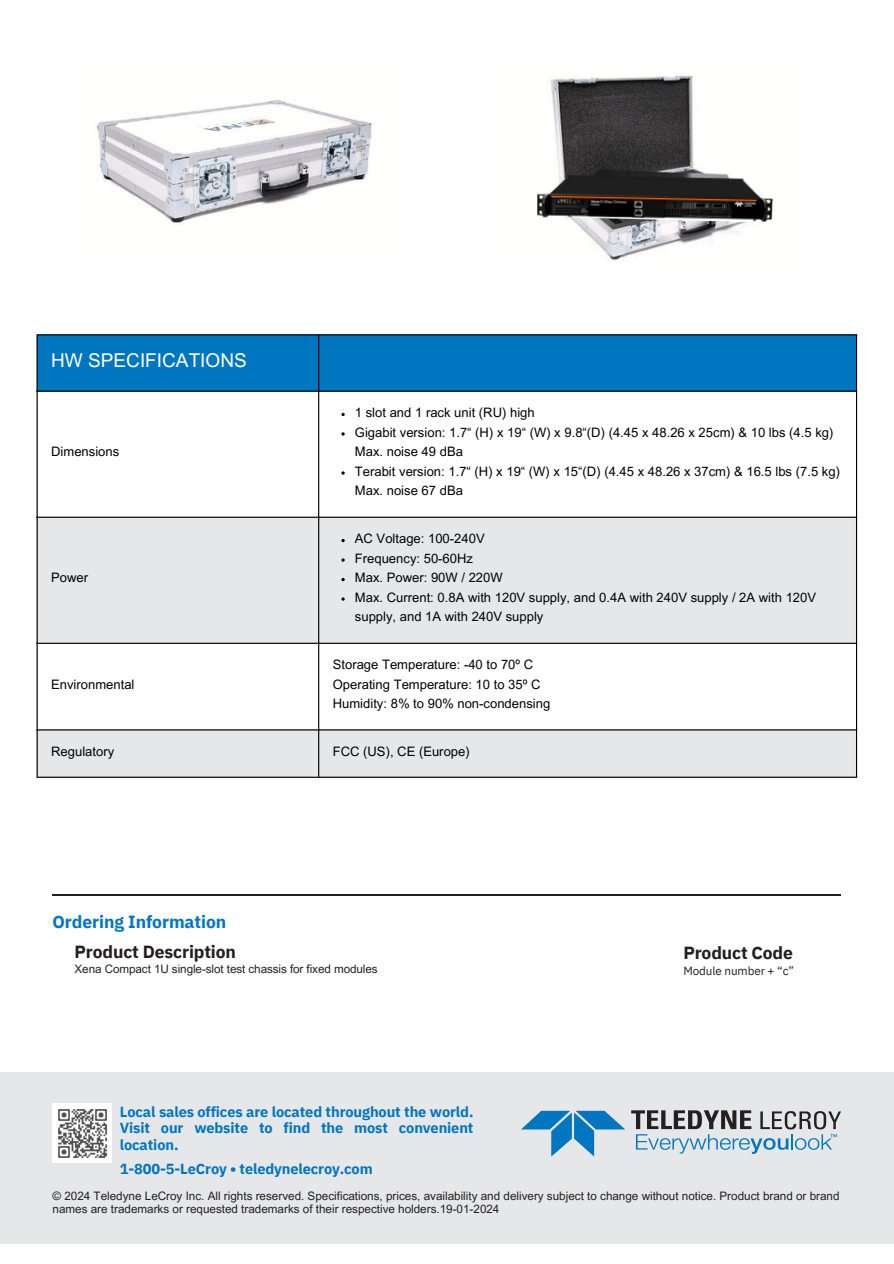
<style>
.page{position:relative;width:894px;height:1264px;background:#fff}
.page>*{position:absolute;margin:0;border:0;box-sizing:border-box;transform-origin:0 0}
.t1{font:19.05px "Arial MT Pro";color:#fff}
.t2{font:700 17.55px "IBM Plex Sans";letter-spacing:-.01em;color:#231f20}
.t3{font:700 17.55px "IBM Plex Sans";letter-spacing:-.005em;color:#0076c0}
.t4{font:700 14.55px/16.4px "IBM Plex Sans";letter-spacing:-.01em;color:#0076c0;text-align:justify}
.t5{font:13.05px/19.5px "Arial MT Pro";color:#000}
.t6{font:11.7px/13.2px "Arial MT Pro";color:#231f20}
.t7{font:11.7px "IBM Plex Sans";letter-spacing:-.005em;color:#231f20}
</style>
<div class="page">
<div style="left:0;top:1072px;width:893px;height:184px;background:#e6e7e8"></div>
<svg style="left:631px;top:1110px;width:209px;height:43px"></svg>
<svg style="left:521px;top:1110px;width:104px;height:46px"></svg>
<hr style="left:53px;top:893px;width:787px;height:2px;background:#231f20">
<div style="left:38px;top:335px;width:817px;height:55px;background:#0076c0"></div>
<div style="left:38px;top:518px;width:817px;height:258px;background:#e6e7e8"></div>
<svg style="left:38px;top:644px;width:817px;height:85px"></svg>
<hr style="left:37px;top:335px;width:1px;height:441px;background:#000">
<hr style="left:318px;top:335px;width:1px;height:441px;background:#000">
<hr style="left:855px;top:335px;width:1px;height:441px;background:#000">
<hr style="left:37px;top:334px;width:819px;height:1px;background:#000">
<hr style="left:37px;top:390px;width:819px;height:2px;background:#000">
<hr style="left:37px;top:516px;width:819px;height:2px;background:#000">
<hr style="left:37px;top:642px;width:819px;height:2px;background:#000">
<hr style="left:37px;top:729px;width:819px;height:1px;background:#000">
<hr style="left:37px;top:776px;width:819px;height:1px;background:#000">
<img style="left:96px;top:99px;width:276px;height:126px">
<img style="left:550px;top:75px;width:143px;height:53px">
<img style="left:537px;top:128px;width:236px;height:134px">
<div style="left:53px;top:1103px;width:59px;height:59px;background:#fff"></div>
<img style="left:58px;top:1109px;width:49px;height:49px">
<h1 class="t1" style="left:51px;top:353px;width:197px">HW SPECIFICATIONS</h1>
<p class="t5" style="left:51px;top:443px;width:70px">Dimensions</p>
<p class="t5" style="left:51px;top:569px;width:38px">Power</p>
<p class="t5" style="left:51px;top:676px;width:85px">Environmental</p>
<p class="t5" style="left:355px;top:404px;width:486px">1 slot and 1 rack unit (RU) high<br>Gigabit version: 1.7“ (H) x 19“ (W) x 9.8“(D) (4.45 x 48.26 x 25cm) &amp; 10 lbs (4.5 kg)<br>Max. noise 49 dBa<br>Terabit version: 1.7“ (H) x 19“ (W) x 15“(D) (4.45 x 48.26 x 37cm) &amp; 16.5 lbs (7.5 kg)<br>Max. noise 67 dBa</p>
<p class="t5" style="left:355px;top:530px;width:462px">AC Voltage: 100-240V<br>Frequency: 50-60Hz<br>Max. Power: 90W / 220W<br>Max. Current: 0.8A with 120V supply, and 0.4A with 240V supply / 2A with 120V supply, and 1A with 240V supply</p>
<p class="t5" style="left:333px;top:656px;width:219px">Storage Temperature: -40 to 70º C<br>Operating Temperature: 10 to 35º C<br>Humidity: 8% to 90% non-condensing</p>
<p class="t5" style="left:51px;top:743px;width:65px">Regulatory</p>
<p class="t5" style="left:333px;top:743px;width:138px">FCC (US), CE (Europe)</p>
<h2 class="t3" style="left:53px;top:910px;width:175px">Ordering Information</h2>
<h2 class="t2" style="left:75px;top:939px;width:163px">Product Description</h2>
<h2 class="t2" style="left:683px;top:940px;width:111px">Product Code</h2>
<p class="t6" style="left:75px;top:963px;width:304px">Xena Compact 1U single-slot test chassis for fixed modules</p>
<p class="t7" style="left:683px;top:963px;width:112px">Module number + “c”</p>
<p class="t4" style="left:120px;top:1103px;width:355px">Local sales offices are located throughout the world.<br>Visit our website to find the most convenient location.</p>
<p class="t4" style="left:120px;top:1160px;width:254px">1-800-5-LeCroy • teledynelecroy.com</p>
<p class="t6" style="left:53px;top:1190px;width:788px">© 2024 Teledyne LeCroy Inc. All rights reserved. Specifications, prices, availability and delivery subject to change without notice. Product brand or brand names are trademarks or requested trademarks of their respective holders.19-01-2024</p>
</div>
